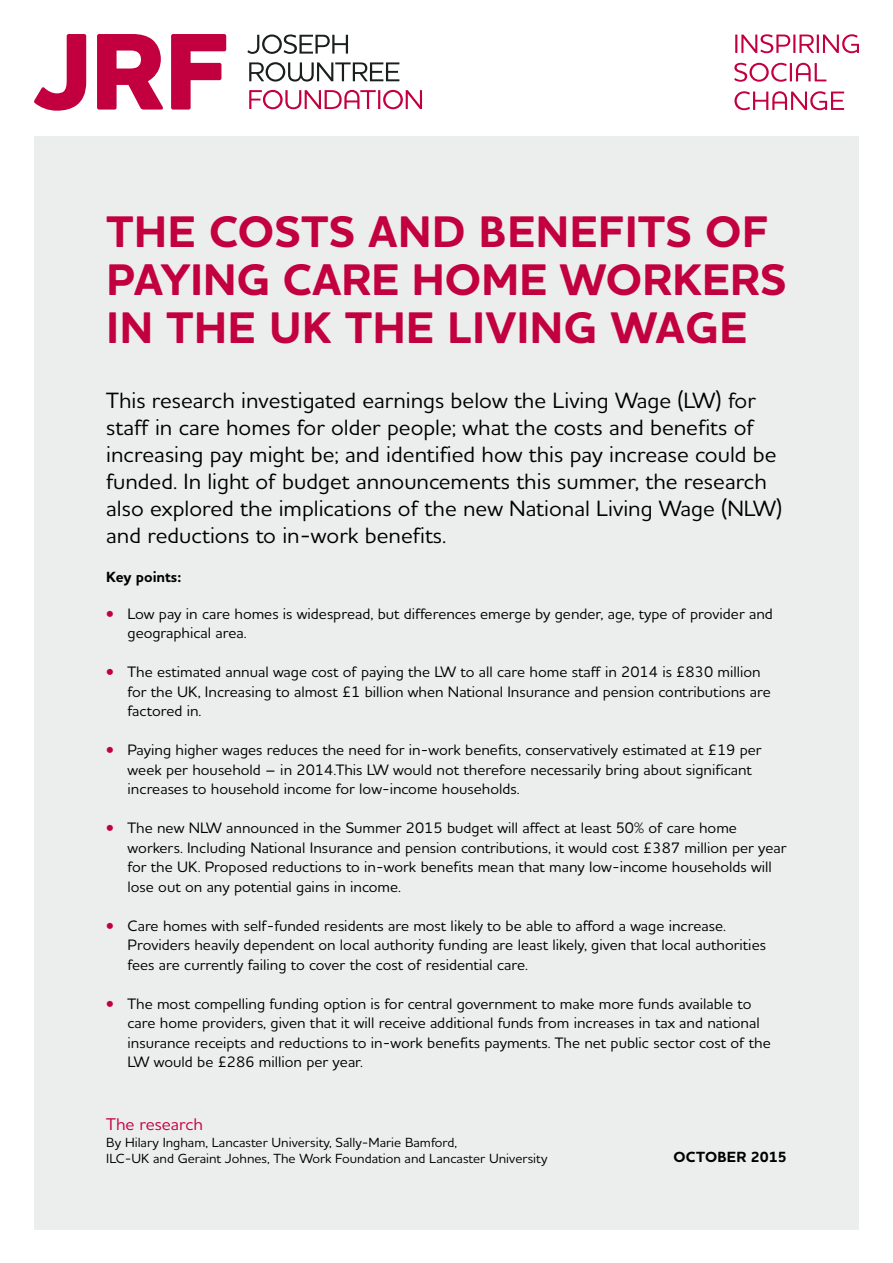
<style>
.page{position:relative;width:893px;height:1263px;background:#fff}
.page>*{position:absolute;margin:0;border:0;box-sizing:border-box;transform-origin:0 0}
.t1{font:700 45px/48px "Houschka Alt Pro";letter-spacing:.015em;color:#c3003f}
.t2{font:500 22.5px/27px "Houschka Alt Pro";color:#000}
.t3{font:500 17.25px "Houschka Alt Pro";color:#c3003f}
.t4{font:500 15.3px/19.5px "Houschka Alt Pro";color:#000}
.t5{font:700 15px "Houschka Alt Pro";color:#000}
.t6{font:500 13.5px/16.5px "Houschka Alt Pro";color:#000}
.s1{font-weight:700;font-size:15px;color:#c3003f}
</style>
<div class="page">
<div style="left:34px;top:137px;width:825px;height:1093px;background:#eceded"></div>
<svg style="left:34px;top:34px;width:52px;height:77px"></svg>
<svg style="left:97px;top:34px;width:66px;height:76px"></svg>
<svg style="left:171px;top:34px;width:55px;height:76px"></svg>
<svg style="left:247px;top:34px;width:101px;height:20px"></svg>
<svg style="left:249px;top:62px;width:150px;height:20px"></svg>
<svg style="left:249px;top:90px;width:173px;height:19px"></svg>
<svg style="left:735px;top:34px;width:124px;height:19px"></svg>
<svg style="left:734px;top:63px;width:92px;height:19px"></svg>
<svg style="left:734px;top:91px;width:110px;height:19px"></svg>
<h1 class="t1" style="left:107px;top:208px;width:681px">THE COSTS AND BENEFITS OF<br>PAYING CARE HOME WORKERS<br>IN THE UK THE LIVING WAGE</h1>
<p class="t2" style="left:106px;top:386px;width:677px">This research investigated earnings below the Living Wage (LW) for staff in care homes for older people; what the costs and benefits of increasing pay might be; and identified how this pay increase could be funded. In light of budget announcements this summer, the research also explored the implications of the new National Living Wage (NLW) and reductions to in-work benefits.</p>
<p class="t5" style="left:106px;top:567px;width:76px">Key points:</p>
<p class="t4" style="left:128px;top:603px;width:647px;text-indent:-21px"><span class="s1">•</span> Low pay in care homes is widespread, but differences emerge by gender, age, type of provider and geographical area.</p>
<p class="t4" style="left:128px;top:662px;width:645px;text-indent:-21px"><span class="s1">•</span> The estimated annual wage cost of paying the LW to all care home staff in 2014 is £830 million for the UK, Increasing to almost £1 billion when National Insurance and pension contributions are factored in.</p>
<p class="t4" style="left:128px;top:740px;width:636px;text-indent:-21px"><span class="s1">•</span> Paying higher wages reduces the need for in-work benefits, conservatively estimated at £19 per week per household – in 2014.This LW would not therefore necessarily bring about significant increases to household income for low-income households.</p>
<p class="t4" style="left:128px;top:818px;width:661px;text-indent:-21px"><span class="s1">•</span> The new NLW announced in the Summer 2015 budget will affect at least 50% of care home workers. Including National Insurance and pension contributions, it would cost £387 million per year for the UK. Proposed reductions to in-work benefits mean that many low-income households will lose out on any potential gains in income.</p>
<p class="t4" style="left:128px;top:915px;width:640px;text-indent:-21px"><span class="s1">•</span> Care homes with self-funded residents are most likely to be able to afford a wage increase.<br>Providers heavily dependent on local authority funding are least likely, given that local authorities fees are currently failing to cover the cost of residential care.</p>
<p class="t4" style="left:128px;top:993px;width:645px;text-indent:-21px"><span class="s1">•</span> The most compelling funding option is for central government to make more funds available to care home providers, given that it will receive additional funds from increases in tax and national insurance receipts and reductions to in-work benefits payments. The net public sector cost of the LW would be £286 million per year.</p>
<p class="t3" style="left:106px;top:1113px;width:98px">The research</p>
<p class="t6" style="left:106px;top:1133px;width:443px">By Hilary Ingham, Lancaster University, Sally-Marie Bamford,<br>ILC-UK and Geraint Johnes, The Work Foundation and Lancaster University</p>
<p class="t5" style="left:674px;top:1147px;width:115px">OCTOBER 2015</p>
</div>
